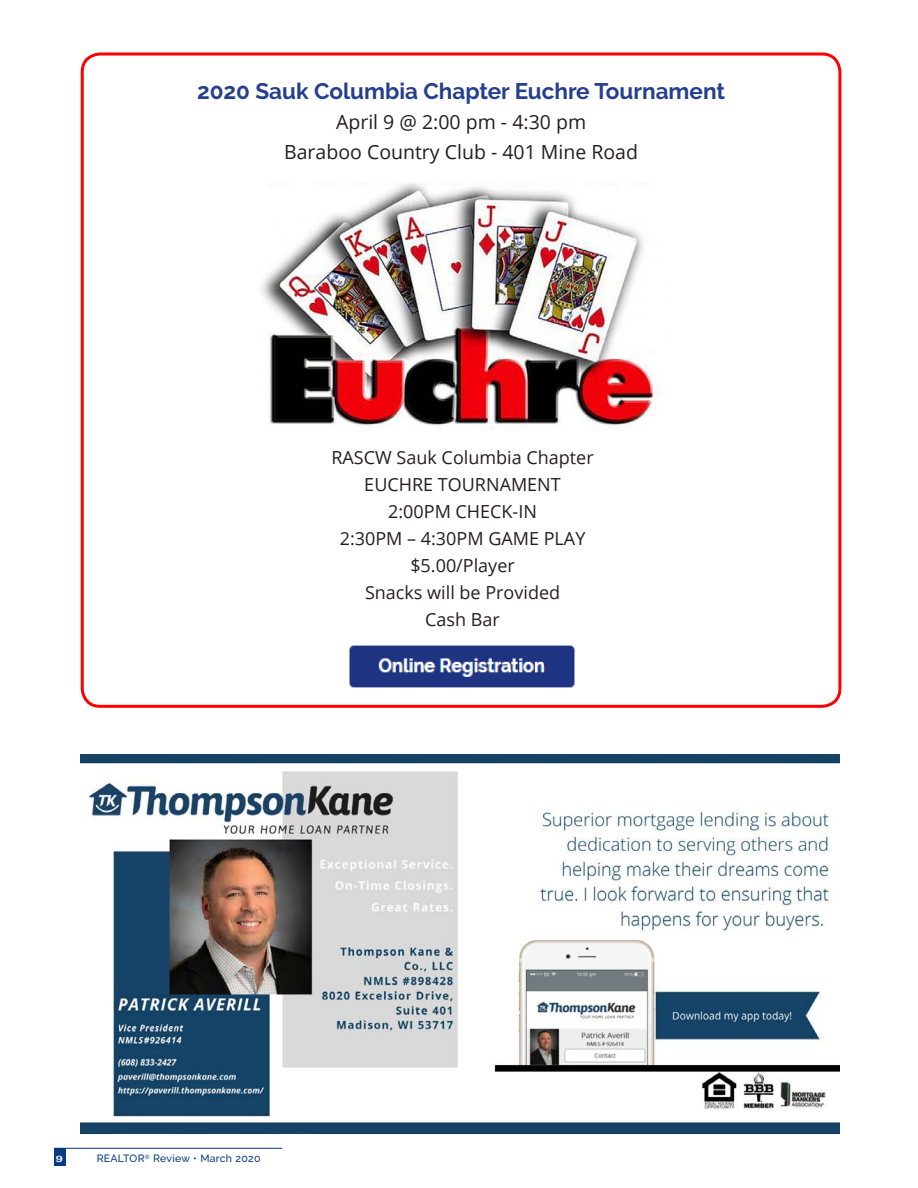
<style>
.page{position:relative;width:918px;height:1188px;background:#fff}
.page>*{position:absolute;margin:0;border:0;box-sizing:border-box;transform-origin:0 0}
.t1{font:700 22.5px "Raleway";color:#253f8e}
.t2{font:19.5px/30px "Open Sans";color:#231f20;text-align:center}
.t3{font:18px/27px "Open Sans";color:#231f20;text-align:center}
.t4{font:500 10.5px "Raleway";letter-spacing:.025em;color:#083981}
.t5{font:700 9px "Univers";color:#fff;scale:1.32 1}
</style>
<div class="page">
<div style="left:54px;top:1148px;width:11px;height:17px;background:#083981"></div>
<hr style="left:54px;top:1148px;width:228px;height:1px;background:#083981">
<img style="left:80px;top:754px;width:759px;height:380px">
<img style="left:262px;top:183px;width:395px;height:243px">
<img style="left:349px;top:645px;width:226px;height:43px">
<div style="left:81px;top:52px;width:760px;height:656px;border:3px solid #f00;border-radius:18px"></div>
<p class="t1" style="left:197px;top:78px;width:530px">2020 Sauk Columbia Chapter Euchre Tournament</p>
<p class="t2" style="left:284px;top:106px;width:355px">April 9 @ 2:00 pm - 4:30 pm<br>Baraboo Country Club - 401 Mine Road</p>
<p class="t3" style="left:331px;top:444px;width:264px">RASCW Sauk Columbia Chapter<br>EUCHRE TOURNAMENT<br>2:00PM CHECK-IN<br>2:30PM – 4:30PM GAME PLAY $5.00/Player<br>Snacks will be Provided<br>Cash Bar</p>
<p class="t5" style="left:56px;top:1153px;width:7px">9</p>
<p class="t4" style="left:97px;top:1152px;width:165px">REALTOR<sup>®</sup> Review • March 2020</p>
</div>
